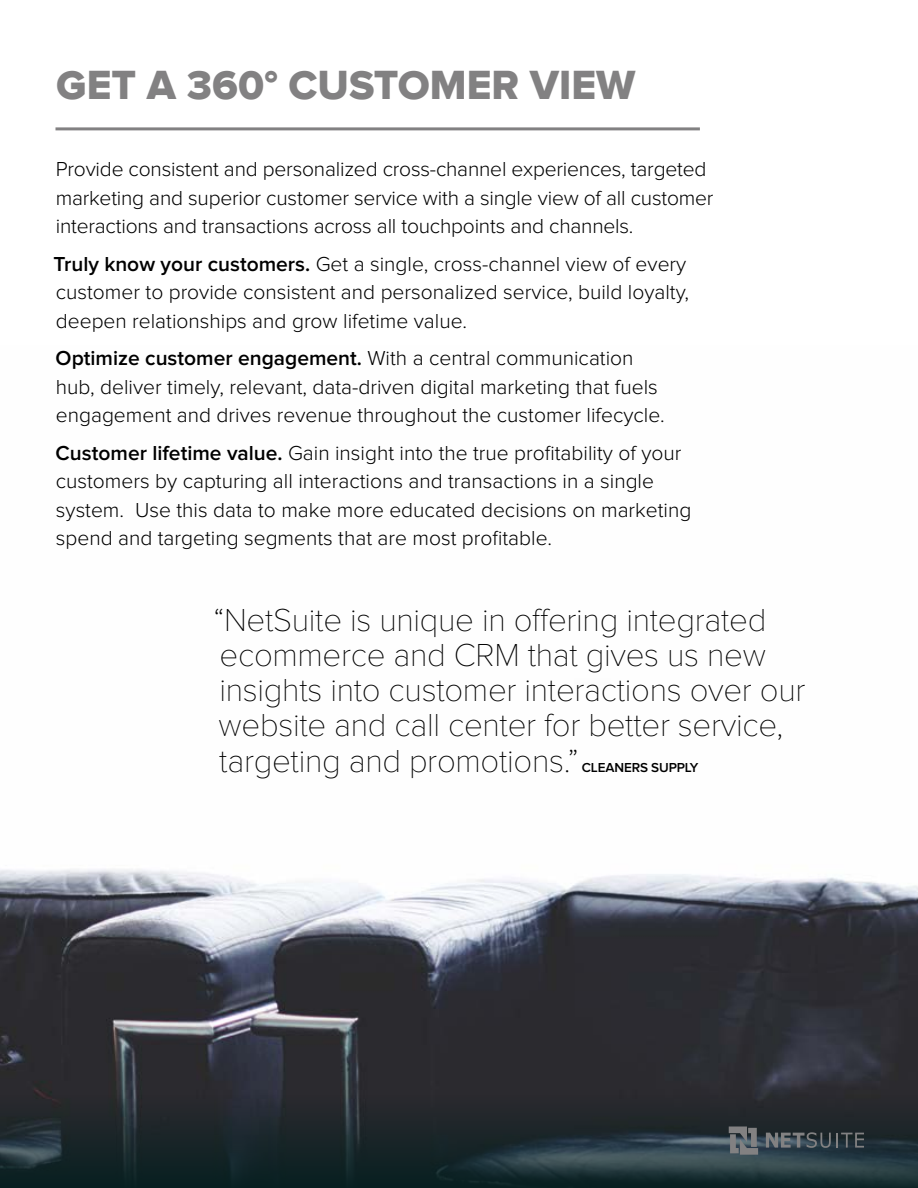
<style>
.page{position:relative;width:918px;height:1188px;background:#fff}
.page>*{position:absolute;margin:0;border:0;box-sizing:border-box;transform-origin:0 0}
.t1{font:42px "Proxima Nova Extrabld";color:#828182}
.t2{font:100 33px/35.2px "Proxima Nova T";letter-spacing:-.01em;color:#000}
.t3{font:300 21px/28.5px "Proxima Nova";color:#000}
.t4{font:600 13.5px "Proxima Nova";letter-spacing:-.01em;color:#000}
.s1{font-weight:600}
</style>
<div class="page">
<img style="left:0;top:869px;width:918px;height:225px">
<hr style="left:56px;top:127px;width:644px;height:3px;background:#828182">
<svg style="left:0;top:1094px;width:918px;height:94px;background:#1f2b30"></svg>
<svg style="left:729px;top:1126px;width:29px;height:29px"></svg>
<svg style="left:766px;top:1132px;width:98px;height:16px;background:#475055"></svg>
<h1 class="t1" style="left:56px;top:61px;width:581px">GET A 360° CUSTOMER VIEW</h1>
<p class="t3" style="left:56px;top:155px;width:659px">Provide consistent and personalized cross-channel experiences, targeted marketing and superior customer service with a single view of all customer interactions and transactions across all touchpoints and channels.</p>
<p class="t3" style="left:54px;top:250px;width:637px"><span class="s1">Truly know your customers.</span> Get a single, cross-channel view of every customer to provide consistent and personalized service, build loyalty, deepen relationships and grow lifetime value.</p>
<p class="t3" style="left:56px;top:344px;width:611px"><span class="s1">Optimize customer engagement.</span> With a central communication hub, deliver timely, relevant, data-driven digital marketing that fuels engagement and drives revenue throughout the customer lifecycle.</p>
<p class="t3" style="left:56px;top:439px;width:637px"><span class="s1">Customer lifetime value.</span> Gain insight into the true profitability of your customers by capturing all interactions and transactions in a single system. Use this data to make more educated decisions on marketing spend and targeting segments that are most profitable.</p>
<h2 class="t2" style="left:214px;top:602px;width:593px">“NetSuite is unique in offering integrated ecommerce and CRM that gives us new insights into customer interactions over our website and call center for better service, targeting and promotions.”</h2>
<p class="t4" style="left:582px;top:759px;width:118px">CLEANERS SUPPLY</p>
</div>
